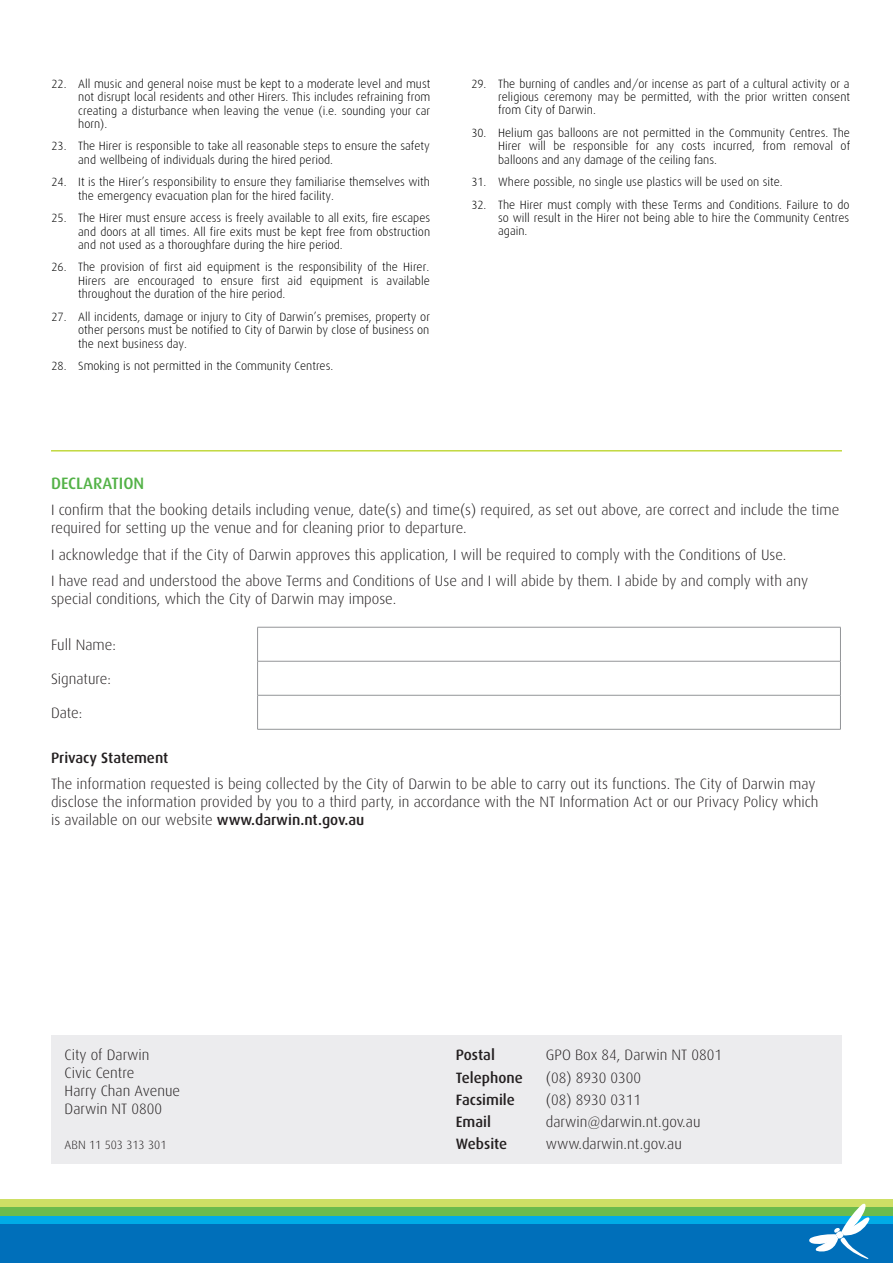
<style>
.page{position:relative;width:893px;height:1263px;background:#fff}
.page>*{position:absolute;margin:0;border:0;box-sizing:border-box;transform-origin:0 0}
.Sub_headings{font:500 16.5px "Dax";color:#53b247}
.Body_copy{font:300 15px/18px "Dax";color:#231f20}
.Body_copy-2{font:500 15px "Dax";color:#231f20}
.t1{font:300 12px/13.4px "Dax";color:#000;text-align:justify}
.Body_copy-3{font:300 12px "Dax";color:#231f20}
.s1{font-weight:500}
</style>
<div class="page">
<svg style="left:0;top:1199px;width:893px;height:9px;background:#c3db62"></svg>
<div style="left:0;top:1208px;width:893px;height:55px;background:#6bbb4d"></div>
<div style="left:0;top:1216px;width:893px;height:47px;background:#00abe7"></div>
<div style="left:0;top:1225px;width:893px;height:38px;background:#006fba"></div>
<svg style="left:808px;top:1202px;width:62px;height:57px"></svg>
<hr style="left:51px;top:450px;width:791px;height:1px;background:#c2d83f">
<hr style="left:257px;top:627px;width:584px;height:1px;background:#939598">
<hr style="left:257px;top:627px;width:1px;height:34px;background:#939598">
<hr style="left:840px;top:627px;width:1px;height:34px;background:#939598">
<hr style="left:257px;top:661px;width:584px;height:1px;background:#939598">
<hr style="left:257px;top:661px;width:1px;height:34px;background:#939598">
<hr style="left:840px;top:661px;width:1px;height:34px;background:#939598">
<hr style="left:257px;top:695px;width:584px;height:1px;background:#939598">
<hr style="left:257px;top:695px;width:1px;height:34px;background:#939598">
<hr style="left:840px;top:695px;width:1px;height:34px;background:#939598">
<hr style="left:257px;top:729px;width:584px;height:1px;background:#939598">
<div style="left:51px;top:1035px;width:791px;height:129px;background:#ececee"></div>
<p class="t1" style="left:78px;top:77px;width:354px;text-indent:-27px">22. All music and general noise must be kept to a moderate level and must not disrupt local residents and other Hirers. This includes refraining from creating a disturbance when leaving the venue (i.e. sounding your car horn).</p>
<p class="t1" style="left:78px;top:140px;width:353px;text-indent:-27px">23. The Hirer is responsible to take all reasonable steps to ensure the safety and wellbeing of individuals during the hired period.</p>
<p class="t1" style="left:78px;top:176px;width:353px;text-indent:-27px">24. It is the Hirer’s responsibility to ensure they familiarise themselves with the emergency evacuation plan for the hired facility.</p>
<p class="t1" style="left:78px;top:212px;width:353px;text-indent:-27px">25. The Hirer must ensure access is freely available to all exits, fire escapes and doors at all times. All fire exits must be kept free from obstruction and not used as a thoroughfare during the hire period.</p>
<p class="t1" style="left:78px;top:261px;width:353px;text-indent:-27px">26. The provision of first aid equipment is the responsibility of the Hirer.<br>Hirers are encouraged to ensure first aid equipment is available throughout the duration of the hire period.</p>
<p class="t1" style="left:78px;top:310px;width:353px;text-indent:-27px">27. All incidents, damage or injury to City of Darwin’s premises, property or other persons must be notified to City of Darwin by close of business on the next business day.</p>
<p class="t1" style="left:51px;top:359px;width:283px">28. Smoking is not permitted in the Community Centres.</p>
<p class="t1" style="left:498px;top:77px;width:353px;text-indent:-27px">29. The burning of candles and/or incense as part of a cultural activity or a religious ceremony may be permitted, with the prior written consent from City of Darwin.</p>
<p class="t1" style="left:498px;top:126px;width:353px;text-indent:-27px">30. Helium gas balloons are not permitted in the Community Centres. The Hirer will be responsible for any costs incurred, from removal of balloons and any damage of the ceiling fans.</p>
<p class="t1" style="left:471px;top:175px;width:313px">31. Where possible, no single use plastics will be used on site.</p>
<p class="t1" style="left:498px;top:198px;width:353px;text-indent:-27px">32. The Hirer must comply with these Terms and Conditions. Failure to do so will result in the Hirer not being able to hire the Community Centres again.</p>
<p class="Sub_headings" style="left:51px;top:474px;width:95px">DECLARATION</p>
<p class="Body_copy" style="left:51px;top:501px;width:790px">I confirm that the booking details including venue, date(s) and time(s) required, as set out above, are correct and include the time required for setting up the venue and for cleaning prior to departure.</p>
<p class="Body_copy" style="left:51px;top:545px;width:737px">I acknowledge that if the City of Darwin approves this application, I will be required to comply with the Conditions of Use.</p>
<p class="Body_copy" style="left:51px;top:572px;width:758px">I have read and understood the above Terms and Conditions of Use and I will abide by them. I abide by and comply with any special conditions, which the City of Darwin may impose.</p>
<p class="Body_copy" style="left:51px;top:636px;width:66px">Full Name:</p>
<p class="Body_copy" style="left:51px;top:670px;width:61px">Signature:</p>
<p class="Body_copy" style="left:51px;top:704px;width:33px">Date:</p>
<p class="Body_copy-2" style="left:51px;top:749px;width:119px">Privacy Statement</p>
<p class="Body_copy" style="left:51px;top:775px;width:769px">The information requested is being collected by the City of Darwin to be able to carry out its functions. The City of Darwin may disclose the information provided by you to a third party, in accordance with the NT Information Act or our Privacy Policy which is available on our website <span class="s1">www.darwin.nt.gov.au</span></p>
<p class="Body_copy" style="left:65px;top:1046px;width:117px">City of Darwin<br>Civic Centre<br>Harry Chan Avenue<br>Darwin NT 0800</p>
<p class="Body_copy-3" style="left:65px;top:1138px;width:103px">ABN 11 503 313 301</p>
<p class="Body_copy-2" style="left:456px;top:1047px;width:41px">Postal</p>
<p class="Body_copy" style="left:546px;top:1046px;width:178px">GPO Box 84, Darwin NT 0801</p>
<p class="Body_copy-2" style="left:456px;top:1069px;width:69px">Telephone</p>
<p class="Body_copy" style="left:546px;top:1068px;width:97px">(08) 8930 0300</p>
<p class="Body_copy-2" style="left:456px;top:1091px;width:61px">Facsimile</p>
<p class="Body_copy" style="left:546px;top:1091px;width:97px">(08) 8930 0311</p>
<p class="Body_copy-2" style="left:456px;top:1113px;width:37px">Email</p>
<p class="Body_copy" style="left:546px;top:1113px;width:156px">darwin@darwin.nt.gov.au</p>
<p class="Body_copy-2" style="left:456px;top:1136px;width:53px">Website</p>
<p class="Body_copy" style="left:546px;top:1135px;width:138px">www.darwin.nt.gov.au</p>
</div>
